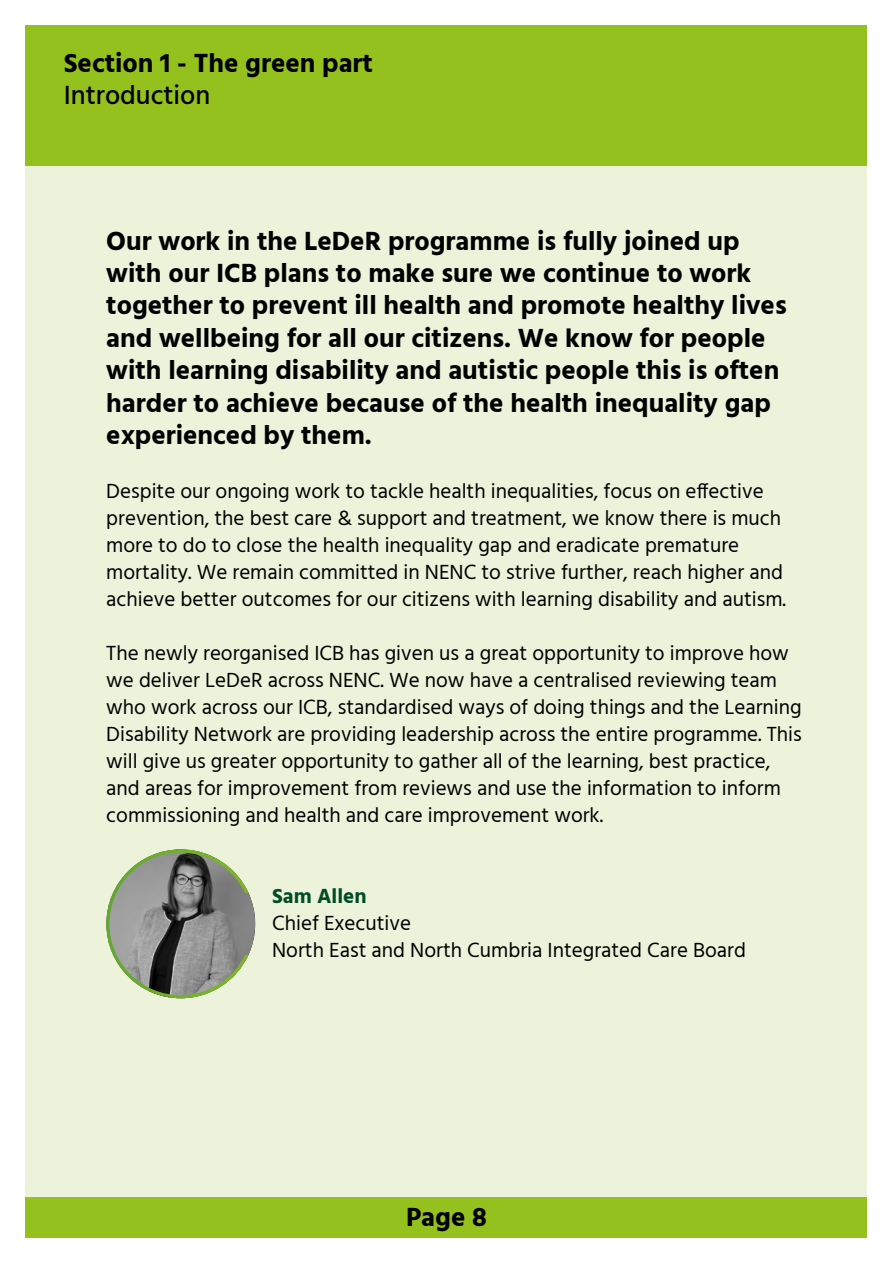
<style>
.page{position:relative;width:893px;height:1263px;background:#fff}
.page>*{position:absolute;margin:0;border:0;box-sizing:border-box;transform-origin:0 0}
.t1{font:700 27px/32.4px "Hind";color:#000}
.t2{font:500 27px "Hind";color:#000}
.t3{font:21px/27px "Hind";color:#000}
.t4{font:700 21px "Hind";color:#004c27}
</style>
<div class="page">
<div style="left:26px;top:26px;width:841px;height:1211px;background:#ecf3da"></div>
<div style="left:26px;top:26px;width:841px;height:140px;background:#95c11f"></div>
<div style="left:26px;top:1197px;width:841px;height:40px;background:#95c11f"></div>
<svg style="left:106px;top:849px;width:149px;height:149px"></svg>
<p class="t1" style="left:64px;top:47px;width:311px">Section 1 - The green part</p>
<p class="t2" style="left:64px;top:77px;width:148px">Introduction</p>
<p class="t1" style="left:106px;top:224px;width:682px">Our work in the LeDeR programme is fully joined up with our ICB plans to make sure we continue to work together to prevent ill health and promote healthy lives and wellbeing for all our citizens. We know for people with learning disability and autistic people this is often harder to achieve because of the health inequality gap experienced by them.</p>
<p class="t3" style="left:106px;top:479px;width:681px">Despite our ongoing work to tackle health inequalities, focus on effective prevention, the best care &amp; support and treatment, we know there is much more to do to close the health inequality gap and eradicate premature mortality. We remain committed in NENC to strive further, reach higher and achieve better outcomes for our citizens with learning disability and autism.</p>
<p class="t3" style="left:106px;top:641px;width:697px">The newly reorganised ICB has given us a great opportunity to improve how we deliver LeDeR across NENC. We now have a centralised reviewing team who work across our ICB, standardised ways of doing things and the Learning Disability Network are providing leadership across the entire programme. This will give us greater opportunity to gather all of the learning, best practice, and areas for improvement from reviews and use the information to inform commissioning and health and care improvement work.</p>
<p class="t4" style="left:272px;top:884px;width:96px">Sam Allen</p>
<p class="t3" style="left:272px;top:911px;width:140px">Chief Executive</p>
<p class="t3" style="left:272px;top:938px;width:475px">North East and North Cumbria Integrated Care Board</p>
<p class="t1" style="left:406px;top:1200px;width:82px">Page 8</p>
</div>
